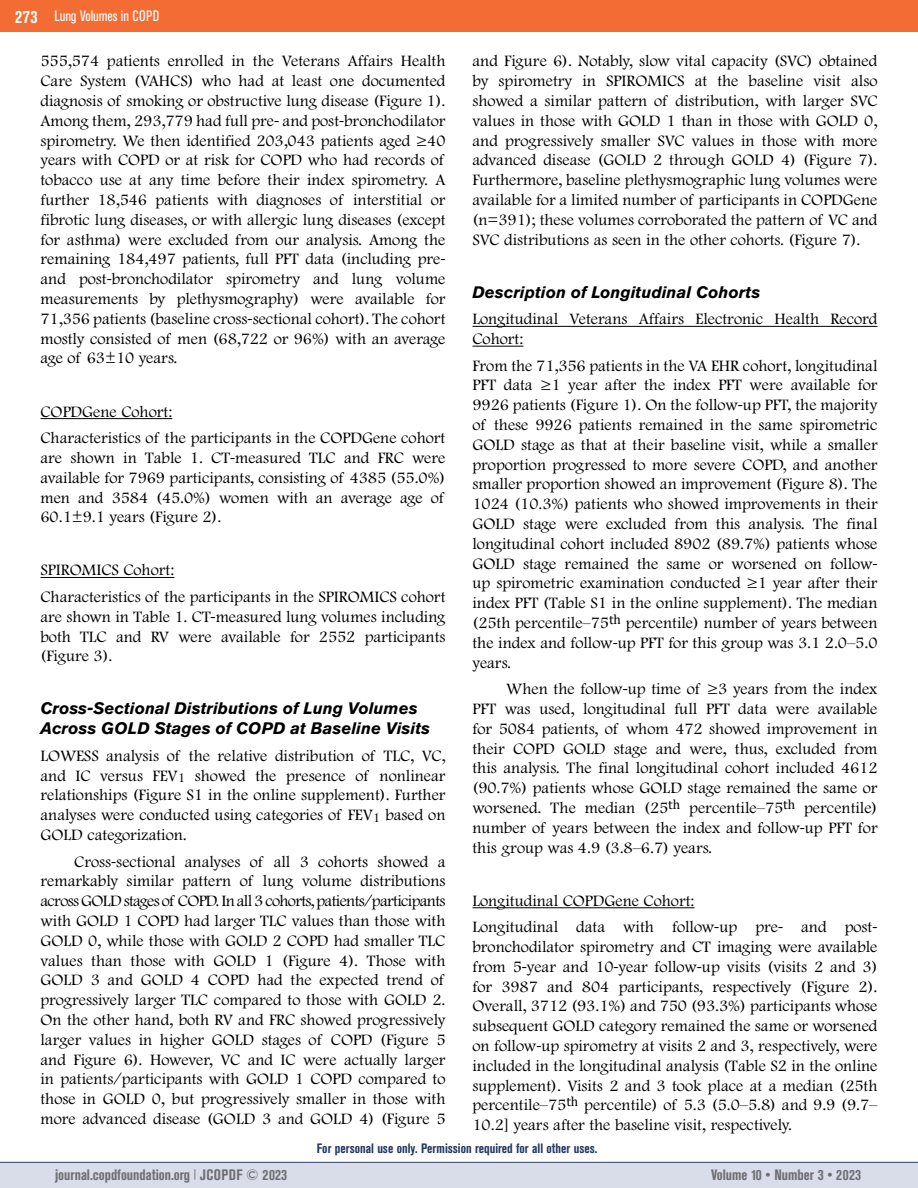
<style>
.page{position:relative;width:918px;height:1188px;background:#fff}
.page>*{position:absolute;margin:0;border:0;box-sizing:border-box;transform-origin:0 0}
.t1{font:300 16.5px/19.8px "Footlight MT Pro";color:#000;text-align:justify}
.t2{font:italic 700 16.5px/19.8px "Akzidenz Grotesk BQ";color:#000}
.t3{font:700 condensed 15px "Akzidenz Grotesk BE";color:#6d6e71}
.t4{font:condensed 15px "Akzidenz Grotesk BE";color:#fff}
.t5{font:700 condensed 13.5px "Akzidenz Grotesk BE";color:#213861}
.s1{font-weight:700;font-size:18px}
.s2{font-family:"Myriad Pro";font-weight:400}
</style>
<div class="page">
<div style="left:0;top:1162px;width:918px;height:26px;background:#d9dce9"></div>
<div style="left:0;top:0;width:918px;height:32px;background:#f36c33"></div>
<hr style="left:0;top:1162px;width:918px;height:1px;background:#34416b">
<hr style="left:40px;top:418px;width:132px;height:1px;background:#000">
<hr style="left:40px;top:577px;width:134px;height:1px;background:#000">
<hr style="left:472px;top:326px;width:406px;height:1px;background:#000">
<hr style="left:472px;top:346px;width:51px;height:1px;background:#000">
<hr style="left:472px;top:907px;width:223px;height:1px;background:#000">
<p class="t4" style="left:15px;top:8px;width:146px"><span class="s1">273</span> Lung Volumes in COPD</p>
<p class="t1" style="left:40px;top:52px;width:407px">555,574 patients enrolled in the Veterans Affairs Health Care System (VAHCS) who had at least one documented diagnosis of smoking or obstructive lung disease (Figure 1).<br>Among them, 293,779 had full pre<span class="s2">-</span> and post<span class="s2">-</span>bronchodilator spirometry. We then identified 203,043 patients aged ≥40 years with COPD or at risk for COPD who had records of tobacco use at any time before their index spirometry. A further 18,546 patients with diagnoses of interstitial or fibrotic lung diseases, or with allergic lung diseases (except for asthma) were excluded from our analysis. Among the remaining 184,497 patients, full PFT data (including pre&shy;and post<span class="s2">-</span>bronchodilator spirometry and lung volume measurements by plethysmography) were available for 71,356 patients (baseline cross<span class="s2">-</span>sectional cohort). The cohort mostly consisted of men (68,722 or 96%) with an average age of 63±10 years.</p>
<p class="t1" style="left:40px;top:398px;width:406px;line-height:26.5px">COPDGene Cohort:<br>Characteristics of the participants in the COPDGene cohort</p>
<p class="t1" style="left:40px;top:448px;width:406px">are shown in Table 1. CT<span class="s2">-</span>measured TLC and FRC were available for 7969 participants, consisting of 4385 (55.0%) men and 3584 (45.0%) women with an average age of 60.1±9.1 years (Figure 2).</p>
<p class="t1" style="left:40px;top:557px;width:407px;line-height:26.5px">SPIROMICS Cohort:<br>Characteristics of the participants in the SPIROMICS cohort</p>
<p class="t1" style="left:40px;top:607px;width:407px">are shown in Table 1. CT<span class="s2">-</span>measured lung volumes including both TLC and RV were available for 2552 participants (Figure 3).</p>
<p class="t2" style="left:40px;top:699px;width:391px">Cross-Sectional Distributions of Lung Volumes<br>Across GOLD Stages of COPD at Baseline Visits</p>
<p class="t1" style="left:40px;top:746px;width:407px">LOWESS analysis of the relative distribution of TLC, VC, and IC versus FEV<sub>1</sub> showed the presence of nonlinear relationships (Figure S1 in the online supplement). Further analyses were conducted using categories of FEV<sub>1</sub> based on GOLD categorization.</p>
<p class="t1" style="left:40px;top:852px;width:407px;text-indent:34px">Cross<span class="s2">-</span>sectional analyses of all 3 cohorts showed a remarkably similar pattern of lung volume distributions across GOLD stages of COPD. In all 3 cohorts, patients/participants with GOLD 1 COPD had larger TLC values than those with GOLD 0, while those with GOLD 2 COPD had smaller TLC values than those with GOLD 1 (Figure 4). Those with GOLD 3 and GOLD 4 COPD had the expected trend of progressively larger TLC compared to those with GOLD 2.<br>On the other hand, both RV and FRC showed progressively larger values in higher GOLD stages of COPD (Figure 5 and Figure 6). However, VC and IC were actually larger in patients/participants with GOLD 1 COPD compared to those in GOLD 0, but progressively smaller in those with more advanced disease (GOLD 3 and GOLD 4) (Figure 5</p>
<p class="t1" style="left:472px;top:52px;width:407px">and Figure 6). Notably, slow vital capacity (SVC) obtained by spirometry in SPIROMICS at the baseline visit also showed a similar pattern of distribution, with larger SVC values in those with GOLD 1 than in those with GOLD 0, and progressively smaller SVC values in those with more advanced disease (GOLD 2 through GOLD 4) (Figure 7).<br>Furthermore, baseline plethysmographic lung volumes were available for a limited number of participants in COPDGene (n=391); these volumes corroborated the pattern of VC and SVC distributions as seen in the other cohorts. (Figure 7).</p>
<p class="t2" style="left:472px;top:282px;width:289px">Description of Longitudinal Cohorts</p>
<p class="t1" style="left:472px;top:310px;width:406px">Longitudinal Veterans Affairs Electronic Health Record<br>Cohort:</p>
<p class="t1" style="left:472px;top:356px;width:407px">From the 71,356 patients in the VA EHR cohort, longitudinal PFT data ≥1 year after the index PFT were available for 9926 patients (Figure 1). On the follow<span class="s2">-</span>up PFT, the majority of these 9926 patients remained in the same spirometric GOLD stage as that at their baseline visit, while a smaller proportion progressed to more severe COPD, and another smaller proportion showed an improvement (Figure 8). The 1024 (10.3%) patients who showed improvements in their GOLD stage were excluded from this analysis. The final longitudinal cohort included 8902 (89.7%) patients whose GOLD stage remained the same or worsened on follow&shy;up spirometric examination conducted ≥1 year after their index PFT (Table S1 in the online supplement). The median (25th percentile–75<sup>th</sup> percentile) number of years between the index and follow<span class="s2">-</span>up PFT for this group was 3.1 2.0–5.0 years.</p>
<p class="t1" style="left:472px;top:679px;width:407px;text-indent:34px">When the follow<span class="s2">-</span>up time of ≥3 years from the index PFT was used, longitudinal full PFT data were available for 5084 patients, of whom 472 showed improvement in their COPD GOLD stage and were, thus, excluded from this analysis. The final longitudinal cohort included 4612 (90.7%) patients whose GOLD stage remained the same or worsened. The median (25<sup>th</sup> percentile–75<sup>th</sup> percentile) number of years between the index and follow<span class="s2">-</span>up PFT for this group was 4.9 (3.8–6.7) years.</p>
<p class="t1" style="left:473px;top:888px;width:406px;line-height:26.5px">Longitudinal COPDGene Cohort:<br>Longitudinal data with follow<span class="s2">-</span>up pre<span class="s2">-</span> and post<span class="s2">-</span></p>
<p class="t1" style="left:473px;top:937px;width:407px">bronchodilator spirometry and CT imaging were available from 5<span class="s2">-</span>year and 10<span class="s2">-</span>year follow<span class="s2">-</span>up visits (visits 2 and 3) for 3987 and 804 participants, respectively (Figure 2).<br>Overall, 3712 (93.1%) and 750 (93.3%) participants whose subsequent GOLD category remained the same or worsened on follow<span class="s2">-</span>up spirometry at visits 2 and 3, respectively, were included in the longitudinal analysis (Table S2 in the online supplement). Visits 2 and 3 took place at a median (25th percentile–75<sup>th</sup> percentile) of 5.3 (5.0–5.8) and 9.9 (9.7– 10.2] years after the baseline visit, respectively.</p>
<p class="t5" style="left:317px;top:1141px;width:282px">For personal use only. Permission required for all other uses.</p>
<p class="t3" style="left:55px;top:1166px;width:234px">journal.copdfoundation.org <sup>|</sup> JCOPDF © 2023</p>
<p class="t3" style="left:711px;top:1166px;width:151px">Volume 10 • Number 3 • 2023</p>
</div>
